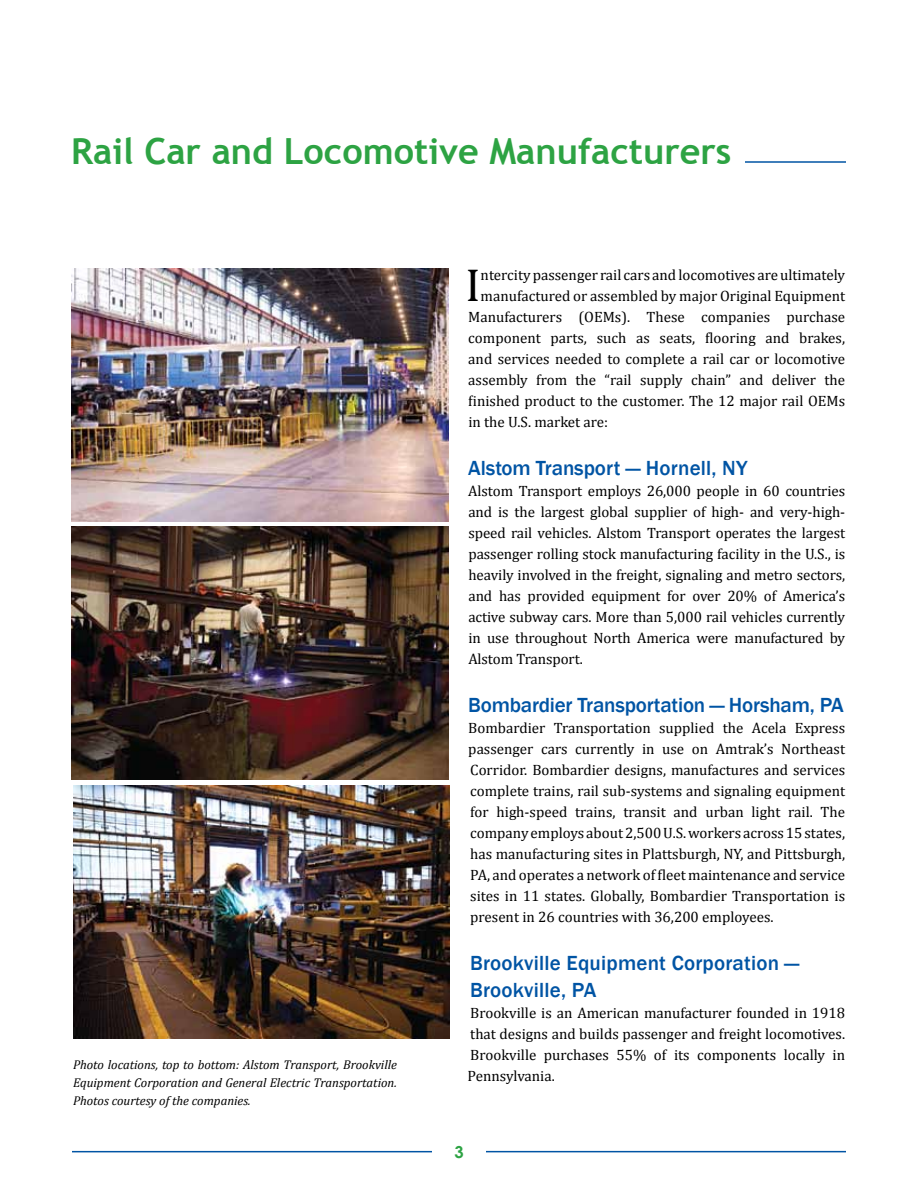
<style>
.page{position:relative;width:918px;height:1188px;background:#fff}
.page>*{position:absolute;margin:0;border:0;box-sizing:border-box;transform-origin:0 0}
.t1{font:46.5px "Cambria";color:#000}
.t2{font:700 36px "Trebuchet MS";color:#2da343}
.t3{font:500 21px/27px "Franklin Gothic";letter-spacing:.005em;color:#0054a4}
.t4{font:700 16.5px "Century Gothic";color:#2da343}
.t5{font:15px/21px "Cambria";color:#000;text-align:justify}
.t6{font:italic 12.75px/18px "Cambria";color:#000;text-align:justify}
</style>
<div class="page">
<hr style="left:72px;top:1151px;width:360px;height:1px;background:#0054a4">
<hr style="left:486px;top:1151px;width:360px;height:1px;background:#0054a4">
<hr style="left:72px;top:161px;width:774px;height:2px;background:#0054a4">
<div style="left:71px;top:73px;width:674px;height:91px;background:#fff"></div>
<img style="left:71px;top:268px;width:377px;height:254px">
<img style="left:71px;top:526px;width:377px;height:254px">
<img style="left:73px;top:785px;width:377px;height:254px">
<h2 class="t2" style="left:71px;top:128px;width:662px">Rail Car and Locomotive Manufacturers</h2>
<p class="t6" style="left:73px;top:1055px;width:325px">Photo locations, top to bottom: Alstom Transport, Brookville Equipment Corporation and General Electric Transportation.<br>Photos courtesy of the companies.</p>
<h1 class="t1" style="left:466px;top:258px;width:17px">I</h1>
<p class="t5" style="left:481px;top:264px;width:366px">ntercitypassenger rail cars andlocomotives are ultimately</p>
<p class="t5" style="left:481px;top:285px;width:366px">manufactured or assembled by major Original Equipment</p>
<p class="t5" style="left:468px;top:306px;width:378px">Manufacturers (OEMs). These companies purchase</p>
<p class="t5" style="left:468px;top:327px;width:378px">component parts, such as seats, flooring and brakes,</p>
<p class="t5" style="left:468px;top:348px;width:378px">and services needed to complete a rail car or locomotive</p>
<p class="t5" style="left:468px;top:369px;width:378px">assembly from the “rail supply chain” and deliver the</p>
<p class="t5" style="left:468px;top:390px;width:378px">finished product to the customer. The 12 major rail OEMs</p>
<p class="t5" style="left:468px;top:411px;width:141px">in the U.S. market are:</p>
<h3 class="t3" style="left:468px;top:455px;width:281px">Alstom Transport — Hornell, NY</h3>
<p class="t5" style="left:468px;top:480px;width:378px">Alstom Transport employs 26,000 people in 60 countries and is the largest global supplier of high- and very-high&shy;speed rail vehicles. Alstom Transport operates the largest passenger rolling stock manufacturing facility in the U.S., is heavily involved in the freight, signaling and metro sectors, and has provided equipment for over 20% of America’s active subway cars. More than 5,000 rail vehicles currently in use throughout North America were manufactured by Alstom Transport.</p>
<h3 class="t3" style="left:468px;top:692px;width:377px">Bombardier Transportation — Horsham, PA</h3>
<p class="t5" style="left:468px;top:717px;width:378px">Bombardier Transportation supplied the Acela Express passenger cars currently in use on Amtrak’s Northeast Corridor. Bombardier designs, manufactures and services complete trains, rail sub-systems and signaling equipment for high-speed trains, transit and urban light rail. The company employs about2,500U.S.workers across15states, has manufacturing sites in Plattsburgh, NY, and Pittsburgh, PA, and operates a network of fleet maintenance and service sites in 11 states. Globally, Bombardier Transportation is present in 26 countries with 36,200 employees.</p>
<h3 class="t3" style="left:470px;top:950px;width:330px">Brookville Equipment Corporation —<br>Brookville, PA</h3>
<p class="t5" style="left:468px;top:1002px;width:379px">Brookville is an American manufacturer founded in 1918 that designs and builds passenger and freight locomotives.<br>Brookville purchases 55% of its components locally in Pennsylvania.</p>
<p class="t4" style="left:454px;top:1139px;width:11px">3</p>
</div>
